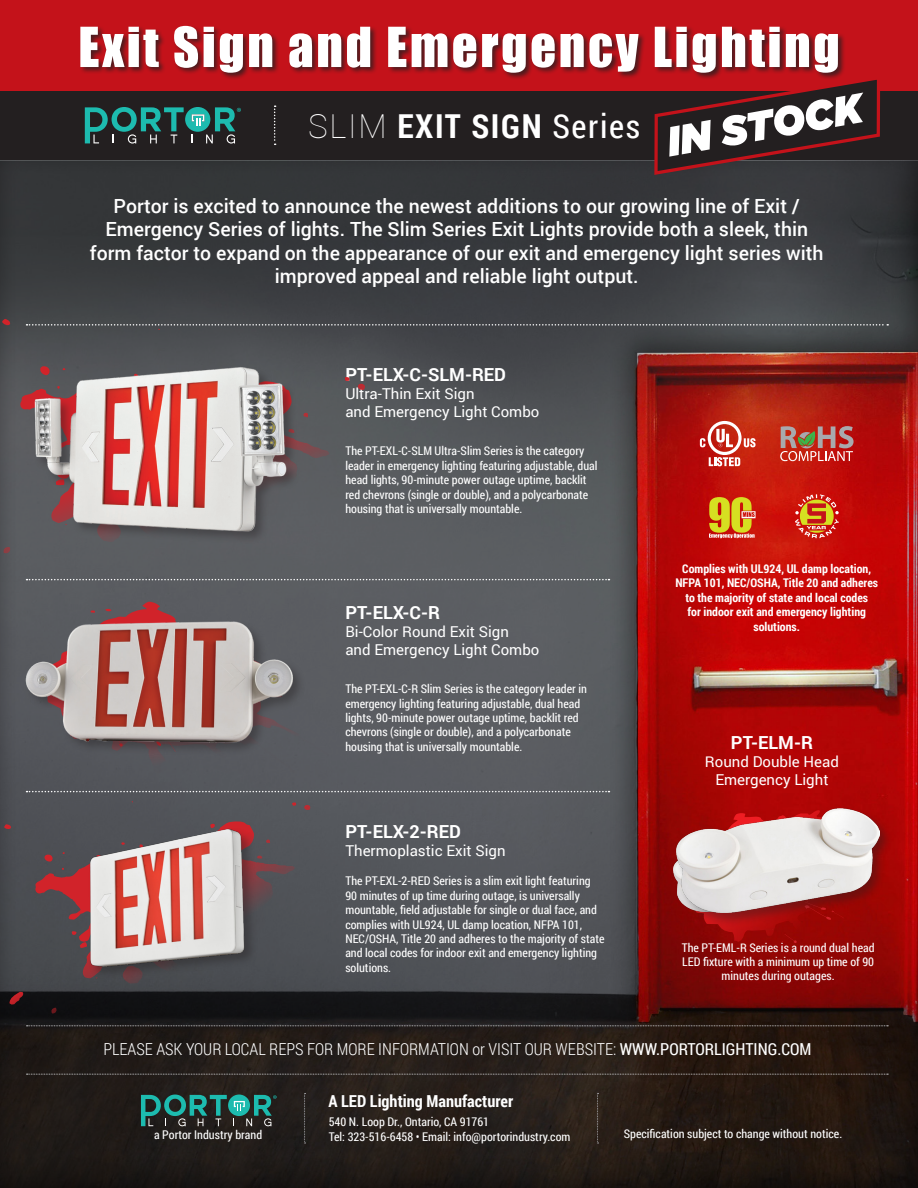
<style>
.page{position:relative;width:918px;height:1188px;background:#fff}
.page>*{position:absolute;margin:0;border:0;box-sizing:border-box;transform-origin:0 0}
.t1{font:51px "Impact";letter-spacing:.05em;color:#fff}
.t2{font:700 33px "Roboto Condensed";letter-spacing:.05em;color:#fff}
.t3{font:500 19.5px/23.4px "Roboto";color:#fff;text-align:center}
.t4{font:700 18px "Roboto";color:#fff}
.t5{font:300 16.5px "Roboto Condensed";color:#fff}
.t6{font:700 16.5px "Roboto Condensed";color:#fff}
.t7{font:15px/18px "Roboto";color:#fff;text-align:center}
.t8{font:12px/14.4px "Roboto Condensed";color:#fff}
.t9{font:700 12px/14.4px "Roboto Condensed";color:#fff;text-align:center}
.s1{font-family:"Roboto";font-weight:100}
.s2{font-weight:400}
</style>
<div class="page">
<div style="left:0;top:159px;width:918px;height:1029px;background:#231f20;opacity:.5"></div>
<div style="left:0;top:91px;width:918px;height:69px;background:#231f20"></div>
<div style="left:0;top:0;width:918px;height:91px;background:#c4121a"></div>
<svg style="left:304px;top:1093px;width:2px;height:51px"></svg>
<svg style="left:597px;top:1093px;width:2px;height:51px"></svg>
<div style="left:228px;top:1095px;width:22px;height:21px;background:#1dbbaf;border-radius:50%"></div>
<svg style="left:233px;top:1095px;width:44px;height:31px"></svg>
<svg style="left:141px;top:1095px;width:86px;height:31px;background:#265a54"></svg>
<svg style="left:27px;top:1074px;width:861px;height:1px"></svg>
<svg style="left:27px;top:1025px;width:861px;height:1px"></svg>
<svg style="left:85px;top:107px;width:156px;height:37px"></svg>
<svg style="left:274px;top:106px;width:2px;height:39px"></svg>
<svg style="left:27px;top:791px;width:582px;height:1px"></svg>
<svg style="left:780px;top:426px;width:74px;height:35px;background:#b85d52"></svg>
<svg style="left:700px;top:421px;width:56px;height:45px"></svg>
<svg style="left:709px;top:497px;width:47px;height:41px;background:#d4982c"></svg>
<svg style="left:795px;top:494px;width:44px;height:44px;background:#d15b2c"></svg>
<div style="left:79px;top:25px;width:767px;height:55px;background:#231f20;opacity:.75"></div>
<svg style="left:653px;top:74px;width:229px;height:103px"></svg>
<svg style="left:694px;top:810px;width:222px;height:133px;background:#a40504"></svg>
<div style="left:675px;top:807px;width:218px;height:120px;background:#231f20;opacity:.4"></div>
<img style="left:677px;top:809px;width:203px;height:104px">
<svg style="left:27px;top:324px;width:861px;height:6px;background:#55575a"></svg>
<svg style="left:345px;top:377px;width:5px;height:4px"></svg>
<svg style="left:358px;top:383px;width:7px;height:8px"></svg>
<svg style="left:2px;top:319px;width:9px;height:8px"></svg>
<div style="left:20px;top:381px;width:309px;height:164px;background:#5b5d61"></div>
<svg style="left:302px;top:411px;width:6px;height:6px"></svg>
<svg style="left:160px;top:551px;width:5px;height:5px"></svg>
<svg style="left:136px;top:554px;width:7px;height:7px"></svg>
<svg style="left:340px;top:603px;width:7px;height:6px"></svg>
<svg style="left:3px;top:547px;width:9px;height:8px"></svg>
<svg style="left:27px;top:579px;width:582px;height:4px;background:#707275"></svg>
<div style="left:34px;top:366px;width:265px;height:178px;background:#231f20;opacity:.4"></div>
<img style="left:35px;top:367px;width:252px;height:165px">
<div style="left:42px;top:602px;width:289px;height:173px;background:#595b60"></div>
<svg style="left:90px;top:610px;width:5px;height:3px"></svg>
<svg style="left:105px;top:608px;width:6px;height:4px"></svg>
<div style="left:25px;top:620px;width:281px;height:136px;background:#231f20;opacity:.4"></div>
<img style="left:26px;top:621px;width:267px;height:122px">
<svg style="left:292px;top:802px;width:4px;height:4px"></svg>
<svg style="left:304px;top:804px;width:6px;height:7px"></svg>
<svg style="left:4px;top:824px;width:8px;height:6px"></svg>
<svg style="left:9px;top:992px;width:15px;height:13px"></svg>
<svg style="left:35px;top:821px;width:260px;height:172px;background:#57494d"></svg>
<svg style="left:333px;top:987px;width:6px;height:3px"></svg>
<svg style="left:51px;top:1008px;width:7px;height:6px"></svg>
<div style="left:88px;top:827px;width:170px;height:153px;background:#231f20;opacity:.4"></div>
<img style="left:89px;top:827px;width:157px;height:142px">
<p class="t1" style="left:78px;top:7px;width:763px">Exit Sign and Emergency Lighting</p>
<p class="t2" style="left:308px;top:103px;width:333px"><span class="s1">SLIM</span> EXIT SIGN <span class="s2">Series</span></p>
<p class="t3" style="left:90px;top:193px;width:735px">Portor is excited to announce the newest additions to our growing line of Exit / Emergency Series of lights. The Slim Series Exit Lights provide both a sleek, thin form factor to expand on the appearance of our exit and emergency light series with improved appeal and reliable light output.</p>
<p class="t4" style="left:345px;top:362px;width:162px">PT-ELX-C-SLM-RED</p>
<p class="t7" style="left:345px;top:385px;width:131px">Ultra-Thin Exit Sign</p>
<p class="t7" style="left:345px;top:403px;width:196px">and Emergency Light Combo</p>
<p class="t8" style="left:345px;top:444px;width:254px">The PT-EXL-C-SLM Ultra-Slim Series is the category leader in emergency lighting featuring adjustable, dual head lights, 90-minute power outage uptime, backlit red chevrons (single or double), and a polycarbonate housing that is universally mountable.</p>
<p class="t4" style="left:345px;top:600px;width:96px">PT-ELX-C-R</p>
<p class="t7" style="left:345px;top:622px;width:165px">Bi-Color Round Exit Sign</p>
<p class="t7" style="left:345px;top:640px;width:196px">and Emergency Light Combo</p>
<p class="t8" style="left:345px;top:681px;width:243px">The PT-EXL-C-R Slim Series is the category leader in emergency lighting featuring adjustable, dual head lights, 90-minute power outage uptime, backlit red chevrons (single or double), and a polycarbonate housing that is universally mountable.</p>
<p class="t4" style="left:345px;top:819px;width:117px">PT-ELX-2-RED</p>
<p class="t7" style="left:345px;top:841px;width:162px">Thermoplastic Exit Sign</p>
<p class="t8" style="left:345px;top:873px;width:261px">The PT-EXL-2-RED Series is a slim exit light featuring 90 minutes of up time during outage, is universally mountable, field adjustable for single or dual face, and complies with UL924, UL damp location, NFPA 101, NEC/OSHA, Title 20 and adheres to the majority of state and local codes for indoor exit and emergency lighting solutions.</p>
<p class="t9" style="left:675px;top:561px;width:204px">Complies with UL924, UL damp location, NFPA 101, NEC/OSHA, Title 20 and adheres to the majority of state and local codes<br>for indoor exit and emergency lighting solutions.</p>
<p class="t4" style="left:731px;top:730px;width:83px">PT-ELM-R</p>
<p class="t7" style="left:705px;top:752px;width:136px">Round Double Head<br>Emergency Light</p>
<p class="t8" style="left:682px;top:940px;width:194px;text-align:center">The PT-EML-R Series is a round dual head<br>LED fixture with a minimum up time of 90 minutes during outages.</p>
<p class="t5" style="left:103px;top:1038px;width:710px">PLEASE ASK YOUR LOCAL REPS FOR MORE INFORMATION or VISIT OUR WEBSITE: <span class="s2">WWW.PORTORLIGHTING.COM</span></p>
<p class="t6" style="left:328px;top:1090px;width:186px">A LED Lighting Manufacturer</p>
<p class="t8" style="left:329px;top:1114px;width:162px">540 N. Loop Dr., Ontario, CA 91761</p>
<p class="t8" style="left:154px;top:1127px;width:110px">a Portor Industry brand</p>
<p class="t8" style="left:329px;top:1129px;width:243px">Tel: 323-516-6458 • Email: info@portorindustry.com</p>
<p class="t8" style="left:624px;top:1126px;width:220px">Specification subject to change without notice.</p>
</div>
